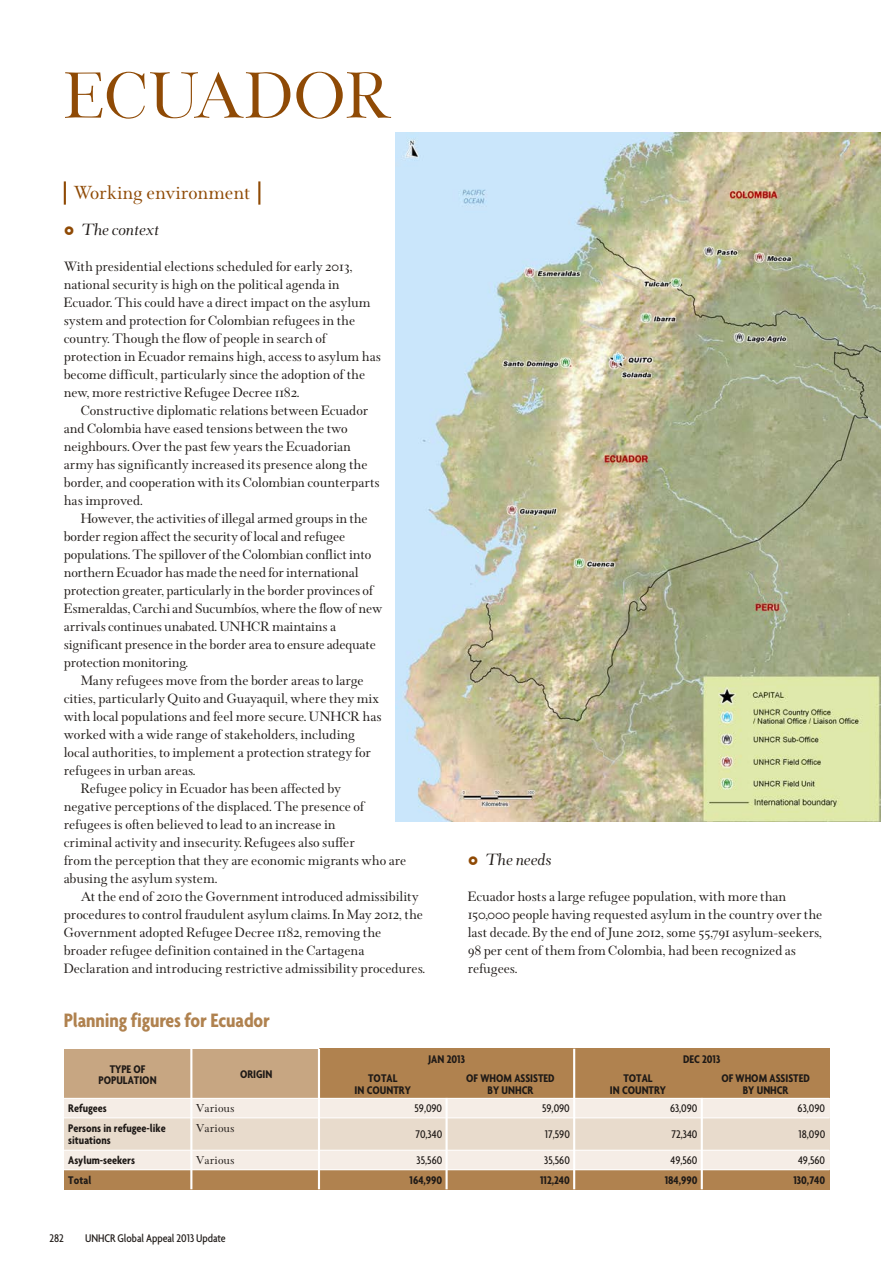
<style>
.page{position:relative;width:894px;height:1263px;background:#fff}
.page>*{position:absolute;margin:0;border:0;box-sizing:border-box;transform-origin:0 0}
.t1{font:72px "Wessex Roman Titling";letter-spacing:-.005em;color:#8f4a05}
.t2{font:700 condensed 21px "Agenda";letter-spacing:-.005em;color:#b0824f}
.t3{font:21px "Wessex";letter-spacing:-.005em;color:#8f4a05}
.t4{font:italic 18px "Wessex";letter-spacing:-.005em;color:#1f1a17}
.t5{font:15px/18px "Wessex";letter-spacing:-.01em;color:#1f1a17}
.t6{font:12.75px "Wessex";color:#1f1a17}
.t7{font:700 condensed 12px/11.4px "Agenda";color:#1f1a17;text-align:center}
.t8{font:500 condensed 12px "Agenda";letter-spacing:-.005em;color:#1f1a17}
</style>
<div class="page">
<hr style="left:64px;top:181px;width:2px;height:24px;background:#8f4a05">
<hr style="left:258px;top:181px;width:2px;height:24px;background:#8f4a05">
<img style="left:396px;top:132px;width:484px;height:690px">
<div style="left:64px;top:1049px;width:127px;height:49px;background:#c7a682"></div>
<div style="left:191px;top:1049px;width:128px;height:49px;background:#c7a682"></div>
<div style="left:319px;top:1049px;width:255px;height:19px;background:#b0824f"></div>
<div style="left:574px;top:1049px;width:255px;height:19px;background:#b0824f"></div>
<div style="left:319px;top:1068px;width:128px;height:30px;background:#b0824f"></div>
<div style="left:447px;top:1068px;width:127px;height:30px;background:#b0824f"></div>
<div style="left:574px;top:1068px;width:128px;height:30px;background:#b0824f"></div>
<div style="left:702px;top:1068px;width:127px;height:30px;background:#b0824f"></div>
<div style="left:64px;top:1098px;width:127px;height:20px;background:#f5ede6"></div>
<div style="left:191px;top:1098px;width:128px;height:20px;background:#f5ede6"></div>
<div style="left:319px;top:1098px;width:128px;height:20px;background:#f5ede6"></div>
<div style="left:447px;top:1098px;width:127px;height:20px;background:#f5ede6"></div>
<div style="left:574px;top:1098px;width:128px;height:20px;background:#f5ede6"></div>
<div style="left:702px;top:1098px;width:127px;height:20px;background:#f5ede6"></div>
<div style="left:64px;top:1118px;width:127px;height:32px;background:#e8dbcc"></div>
<div style="left:191px;top:1118px;width:128px;height:32px;background:#e8dbcc"></div>
<div style="left:319px;top:1118px;width:128px;height:32px;background:#e8dbcc"></div>
<div style="left:447px;top:1118px;width:127px;height:32px;background:#e8dbcc"></div>
<div style="left:574px;top:1118px;width:128px;height:32px;background:#e8dbcc"></div>
<div style="left:702px;top:1118px;width:127px;height:32px;background:#e8dbcc"></div>
<div style="left:64px;top:1150px;width:127px;height:20px;background:#f5ede6"></div>
<div style="left:191px;top:1150px;width:128px;height:20px;background:#f5ede6"></div>
<div style="left:319px;top:1150px;width:128px;height:20px;background:#f5ede6"></div>
<div style="left:447px;top:1150px;width:127px;height:20px;background:#f5ede6"></div>
<div style="left:574px;top:1150px;width:128px;height:20px;background:#f5ede6"></div>
<div style="left:702px;top:1150px;width:127px;height:20px;background:#f5ede6"></div>
<div style="left:64px;top:1170px;width:127px;height:19px;background:#b0824f"></div>
<div style="left:191px;top:1170px;width:128px;height:19px;background:#b0824f"></div>
<div style="left:319px;top:1170px;width:128px;height:19px;background:#b0824f"></div>
<div style="left:447px;top:1170px;width:127px;height:19px;background:#b0824f"></div>
<div style="left:574px;top:1170px;width:128px;height:19px;background:#b0824f"></div>
<div style="left:702px;top:1170px;width:127px;height:19px;background:#b0824f"></div>
<hr style="left:64px;top:1098px;width:383px;height:1px;background:#fff">
<hr style="left:447px;top:1098px;width:127px;height:1px;background:#fff">
<hr style="left:574px;top:1098px;width:128px;height:1px;background:#fff">
<hr style="left:702px;top:1098px;width:127px;height:1px;background:#fff">
<hr style="left:64px;top:1117px;width:765px;height:1px;background:#fff">
<hr style="left:64px;top:1150px;width:765px;height:1px;background:#fff">
<hr style="left:64px;top:1169px;width:765px;height:1px;background:#fff">
<hr style="left:190px;top:1049px;width:2px;height:140px;background:#fff">
<hr style="left:318px;top:1049px;width:2px;height:140px;background:#fff">
<hr style="left:446px;top:1098px;width:2px;height:91px;background:#fff">
<hr style="left:573px;top:1049px;width:2px;height:140px;background:#fff">
<hr style="left:701px;top:1098px;width:2px;height:91px;background:#fff">
<h1 class="t1" style="left:64px;top:63px;width:330px">ECUADOR</h1>
<h2 class="t3" style="left:74px;top:184px;width:179px">Working environment</h2>
<p class="t4" style="left:81px;top:222px;width:80px">The context</p>
<p class="t5" style="left:64px;top:259px;width:319px">With presidential elections scheduled for early 2013, national security is high on the political agenda in Ecuador. This could have a direct impact on the asylum system and protection for Colombian refugees in the country. Though the flow of people in search of protection in Ecuador remains high, access to asylum has become difficult, particularly since the adoption of the new, more restrictive Refugee Decree 1182.</p>
<p class="t5" style="left:64px;top:403px;width:317px;text-indent:17px">Constructive diplomatic relations between Ecuador and Colombia have eased tensions between the two neighbours. Over the past few years the Ecuadorian army has significantly increased its presence along the border, and cooperation with its Colombian counterparts has improved.</p>
<p class="t5" style="left:64px;top:511px;width:320px;text-indent:17px">However, the activities of illegal armed groups in the border region affect the security of local and refugee populations. The spillover of the Colombian conflict into northern Ecuador has made the need for international protection greater, particularly in the border provinces of Esmeraldas, Carchi and Sucumbíos, where the flow of new arrivals continues unabated. UNHCR maintains a significant presence in the border area to ensure adequate protection monitoring.</p>
<p class="t5" style="left:81px;top:673px;width:285px">Many refugees move from the border areas to large</p>
<p class="t5" style="left:64px;top:691px;width:317px">cities, particularly Quito and Guayaquil, where they mix</p>
<p class="t5" style="left:64px;top:709px;width:320px">with local populations and feel more secure. UNHCR has</p>
<p class="t5" style="left:64px;top:727px;width:293px">worked with a wide range of stakeholders, including</p>
<p class="t5" style="left:64px;top:745px;width:309px">local authorities, to implement a protection strategy for</p>
<p class="t5" style="left:64px;top:763px;width:133px">refugees in urban areas.</p>
<p class="t5" style="left:81px;top:781px;width:262px">Refugee policy in Ecuador has been affected by</p>
<p class="t5" style="left:64px;top:799px;width:302px">negative perceptions of the displaced. The presence of</p>
<p class="t5" style="left:64px;top:817px;width:273px">refugees is often believed to lead to an increase in</p>
<p class="t5" style="left:64px;top:835px;width:293px">criminal activity and insecurity. Refugees also suffer</p>
<p class="t5" style="left:64px;top:853px;width:344px">from the perception that they are economic migrants who are</p>
<p class="t5" style="left:64px;top:871px;width:155px">abusing the asylum system.</p>
<p class="t5" style="left:81px;top:889px;width:339px">At the end of 2010 the Government introduced admissibility</p>
<p class="t5" style="left:64px;top:907px;width:361px">procedures to control fraudulent asylum claims. In May 2012, the</p>
<p class="t5" style="left:64px;top:925px;width:319px">Government adopted Refugee Decree 1182, removing the</p>
<p class="t5" style="left:64px;top:943px;width:302px">broader refugee definition contained in the Cartagena</p>
<p class="t5" style="left:64px;top:961px;width:363px">Declaration and introducing restrictive admissibility procedures.</p>
<p class="t4" style="left:485px;top:852px;width:68px">The needs</p>
<p class="t5" style="left:468px;top:888px;width:356px">Ecuador hosts a large refugee population, with more than 150,000 people having requested asylum in the country over the last decade. By the end of June 2012, some 55,791 asylum-seekers, 98 per cent of them from Colombia, had been recognized as refugees.</p>
<h2 class="t2" style="left:64px;top:1011px;width:208px">Planning figures for Ecuador</h2>
<p class="t7" style="left:99px;top:1064px;width:60px">TYPE OF<br>POPULATION</p>
<p class="t7" style="left:240px;top:1069px;width:34px">OR I GIN</p>
<p class="t7" style="left:428px;top:1054px;width:38px">JAN 2013</p>
<p class="t7" style="left:683px;top:1054px;width:39px">DEC 2013</p>
<p class="t7" style="left:355px;top:1073px;width:58px">TO TAL<br>IN COUN TRY</p>
<p class="t7" style="left:466px;top:1073px;width:90px">OF WHOM AS SISTED<br>BY UNHCR</p>
<p class="t7" style="left:610px;top:1073px;width:58px">TO TAL<br>IN COUN TRY</p>
<p class="t7" style="left:721px;top:1073px;width:90px">OF WHOM AS SISTED<br>BY UNHCR</p>
<p class="t7" style="left:68px;top:1103px;width:40px">Ref u gees</p>
<p class="t6" style="left:196px;top:1103px;width:40px">Var i ous</p>
<p class="t8" style="left:415px;top:1103px;width:29px">59,090</p>
<p class="t8" style="left:542px;top:1103px;width:29px">59,090</p>
<p class="t8" style="left:670px;top:1103px;width:29px">63,090</p>
<p class="t8" style="left:798px;top:1103px;width:29px">63,090</p>
<p class="t7" style="left:68px;top:1122px;width:99px;line-height:12.8px;text-align:left">Per sons in ref u gee-like sit u a tions</p>
<p class="t6" style="left:196px;top:1122px;width:40px">Var i ous</p>
<p class="t8" style="left:416px;top:1129px;width:28px">70,340</p>
<p class="t8" style="left:545px;top:1129px;width:27px">17,590</p>
<p class="t8" style="left:672px;top:1129px;width:27px">72,340</p>
<p class="t8" style="left:798px;top:1129px;width:28px">18,090</p>
<p class="t7" style="left:68px;top:1155px;width:68px">Asy lum-seek ers</p>
<p class="t6" style="left:196px;top:1154px;width:40px">Var i ous</p>
<p class="t8" style="left:417px;top:1155px;width:27px">35,560</p>
<p class="t8" style="left:544px;top:1155px;width:27px">35,560</p>
<p class="t8" style="left:670px;top:1155px;width:29px">49,560</p>
<p class="t8" style="left:798px;top:1155px;width:29px">49,560</p>
<p class="t7" style="left:68px;top:1175px;width:25px">To tal</p>
<p class="t7" style="left:410px;top:1175px;width:34px">164,990</p>
<p class="t7" style="left:540px;top:1175px;width:31px">112,240</p>
<p class="t7" style="left:665px;top:1175px;width:34px">184,990</p>
<p class="t7" style="left:793px;top:1175px;width:33px">130,740</p>
<p class="t8" style="left:49px;top:1232px;width:16px">282</p>
<p class="t8" style="left:85px;top:1232px;width:142px">UNHCR Global Appeal 2013 Update</p>
</div>
